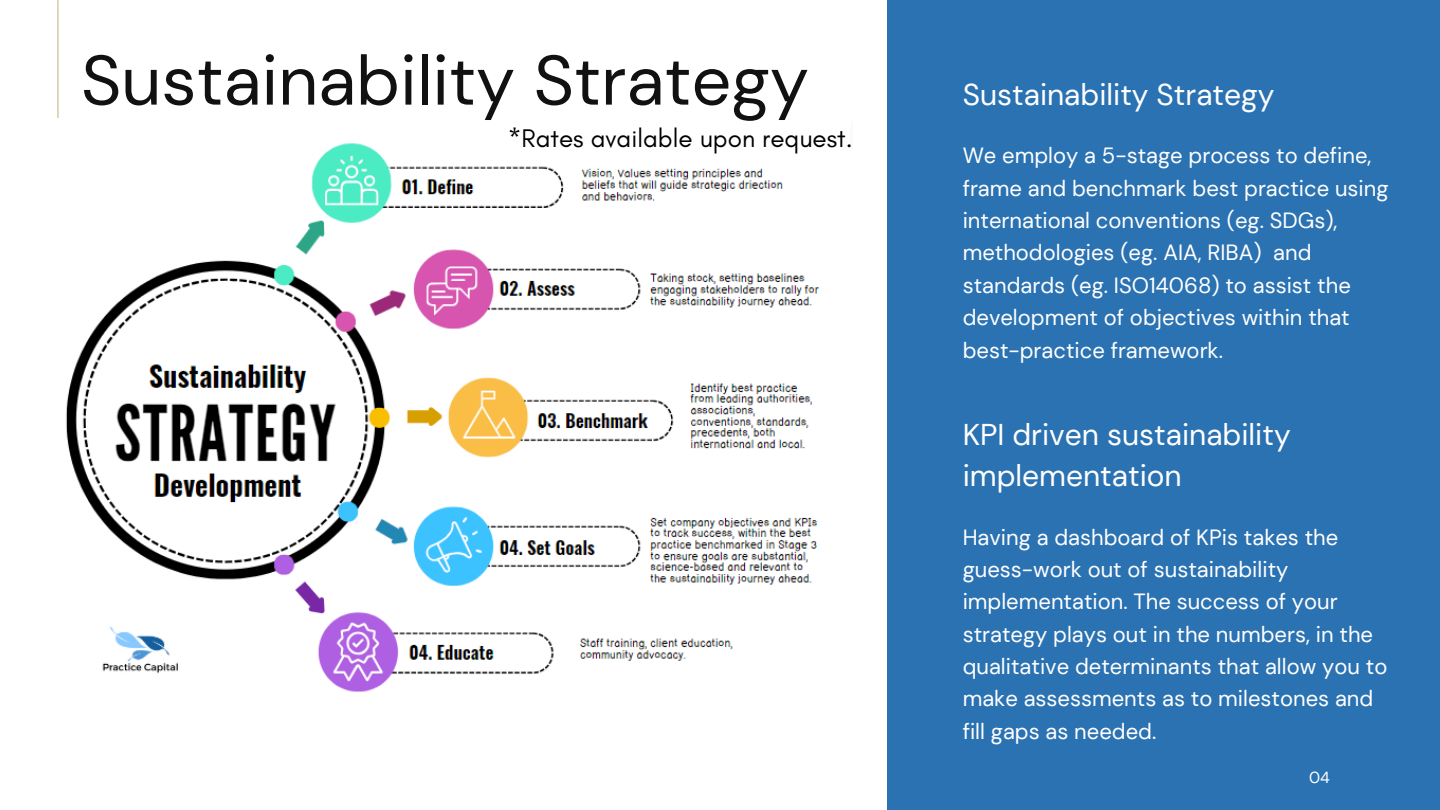
<style>
.page{position:relative;width:1440px;height:810px;background:#2b72b2}
.page>*{position:absolute;margin:0;border:0;box-sizing:border-box;transform-origin:0 0}
.t1{font:70px "DM Sans";color:#111}
.t2{font:30px/41.2px "DM Sans";color:#fff}
.t3{font:26px "Glacial Indifference";color:#000}
.t4{font:22px/32.3px "DM Sans";color:#fff}
.t5{font:16px "DM Sans";color:#fff}
</style>
<div class="page">
<div style="left:0;top:0;width:886px;height:810px;background:#fff"></div>
<hr style="left:58px;top:0;width:1px;height:214px;background:#bfb17d">
<img style="left:58px;top:118px;width:762px;height:574px">
<h2 class="t1" style="left:81px;top:35px;width:729px">Sustainability Strategy</h2>
<p class="t3" style="left:508px;top:122px;width:346px">*Rates available upon request.</p>
<p class="t2" style="left:963px;top:74px;width:313px">Sustainability Strategy</p>
<h3 class="t4" style="left:963px;top:140px;width:427px">We employ a 5-stage process to define, frame and benchmark best practice using international conventions (eg. SDGs), methodologies (eg. AIA, RIBA) and standards (eg. ISO14068) to assist the development of objectives within that best-practice framework.</h3>
<h2 class="t2" style="left:963px;top:414px;width:330px">KPI driven sustainability implementation</h2>
<p class="t4" style="left:963px;top:521px;width:426px">Having a dashboard of KPis takes the guess-work out of sustainability implementation. The success of your strategy plays out in the numbers, in the qualitative determinants that allow you to make assessments as to milestones and fill gaps as needed.</p>
<p class="t5" style="left:1309px;top:767px;width:22px">04</p>
</div>
